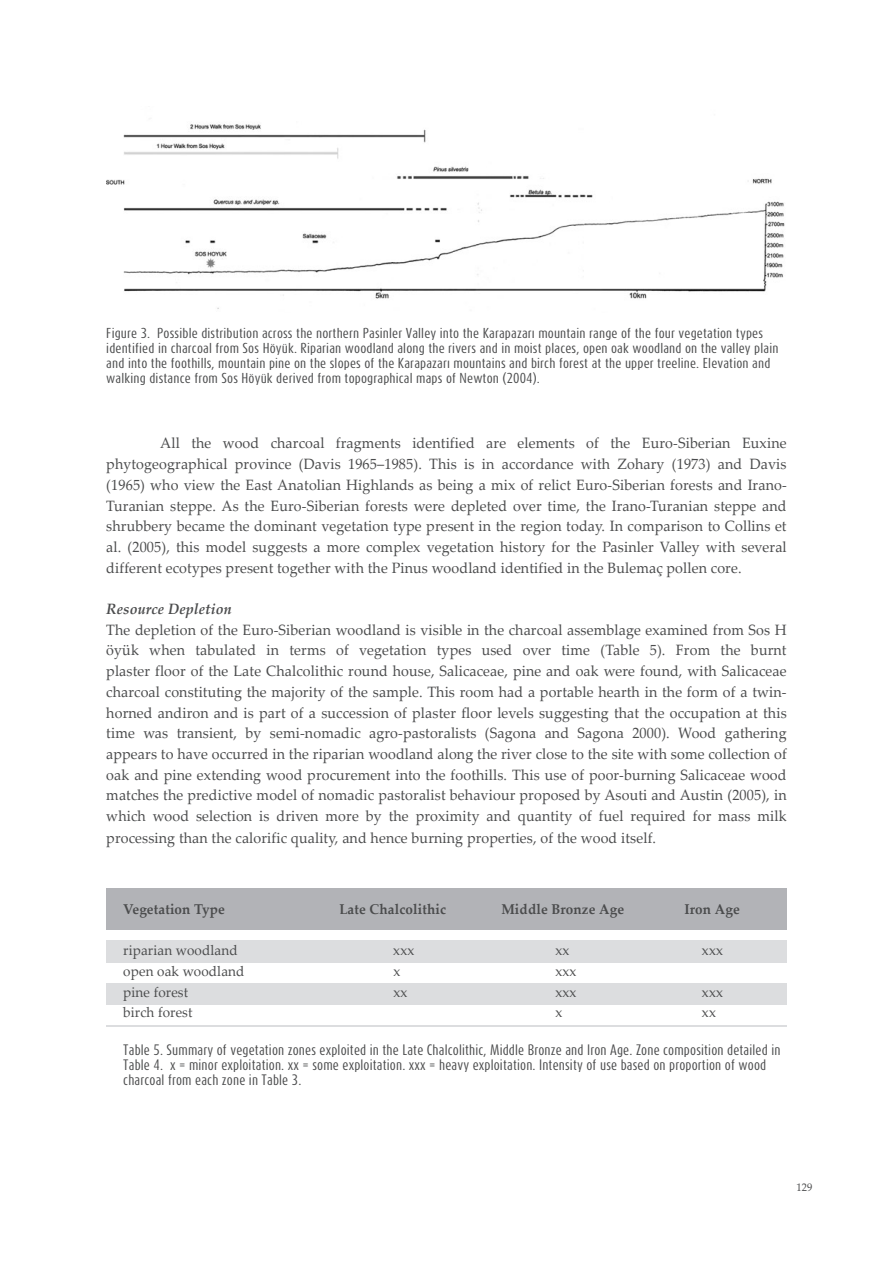
<style>
.page{position:relative;width:893px;height:1263px;background:#fff}
.page>*{position:absolute;margin:0;border:0;box-sizing:border-box;transform-origin:0 0}
.t1{font:15px/20.9px "Palatino Linotype";letter-spacing:.01em;color:#4b4c4d;text-align:justify;scale:.95 1}
.t2{font:italic 700 15px "Palatino Linotype";letter-spacing:.01em;color:#4b4c4d;scale:.95 1}
.t3{font:14.1px "Palatino Linotype";letter-spacing:.01em;color:#4b4c4d;scale:.95 1}
.t4{font:700 14.1px "Palatino Linotype";letter-spacing:.01em;color:#4b4c4d;scale:.95 1}
.t5{font:12.6px/15px "Dax Compact";letter-spacing:.01em;color:#4b4c4d;scale:1.05 1}
.t6{font:12px "Dax Compact";letter-spacing:.01em;color:#4b4c4d;scale:1.1 1}
.t7{font:10.95px "Palatino Linotype";color:#4b4c4d;scale:.95 1}
</style>
<div class="page">
<img style="left:106px;top:124px;width:679px;height:185px">
<div style="left:106px;top:983px;width:680px;height:21px;background:#dcdddf"></div>
<div style="left:106px;top:940px;width:680px;height:23px;background:#dcdddf"></div>
<div style="left:106px;top:889px;width:680px;height:41px;background:#b2b3b7"></div>
<hr style="left:106px;top:1025px;width:680px;height:1px;background:#dcdddf">
<p class="t6" style="left:106px;top:326px;width:598px">Figure 3. Possible distribution across the northern Pasinler Valley into the Karapazarı mountain range of the four vegetation types</p>
<p class="t6" style="left:106px;top:341px;width:613px">identified in charcoal from Sos Höyük. Riparian woodland along the rivers and in moist places, open oak woodland on the valley plain</p>
<p class="t6" style="left:106px;top:356px;width:605px">and into the foothills, mountain pine on the slopes of the Karapazarı mountains and birch forest at the upper treeline. Elevation and</p>
<p class="t6" style="left:106px;top:371px;width:396px">walking distance from Sos Höyük derived from topographical maps of Newton (2004).</p>
<p class="t1" style="left:106px;top:432px;width:718px;text-indent:54px">All the wood charcoal fragments identified are elements of the Euro-Siberian Euxine phytogeographical province (Davis 1965–1985). This is in accordance with Zohary (1973) and Davis (1965) who view the East Anatolian Highlands as being a mix of relict Euro-Siberian forests and Irano-Turanian steppe. As the Euro-Siberian forests were depleted over time, the Irano-Turanian steppe and shrubbery became the dominant vegetation type present in the region today. In comparison to Collins et al. (2005), this model suggests a more complex vegetation history for the Pasinler Valley with several different ecotypes present together with the Pinus woodland identified in the Bulemaç pollen core.</p>
<p class="t2" style="left:106px;top:598px;width:134px">Resource Depletion</p>
<p class="t1" style="left:106px;top:619px;width:718px">The depletion of the Euro-Siberian woodland is visible in the charcoal assemblage examined from Sos H öyük when tabulated in terms of vegetation types used over time (Table 5). From the burnt</p>
<p class="t1" style="left:106px;top:660px;width:718px">plaster floor of the Late Chalcolithic round house, Salicaceae, pine and oak were found, with Salicaceae charcoal constituting the majority of the sample. This room had a portable hearth in the form of a twin&shy;horned andiron and is part of a succession of plaster floor levels suggesting that the occupation at this time was transient, by semi-nomadic agro-pastoralists (Sagona and Sagona 2000). Wood gathering appears to have occurred in the riparian woodland along the river close to the site with some collection of oak and pine extending wood procurement into the foothills. This use of poor-burning Salicaceae wood matches the predictive model of nomadic pastoralist behaviour proposed by Asouti and Austin (2005), in which wood selection is driven more by the proximity and quantity of fuel required for mass milk processing than the calorific quality, and hence burning properties, of the wood itself.</p>
<p class="t4" style="left:123px;top:899px;width:108px">Vegetation Type</p>
<p class="t4" style="left:339px;top:899px;width:114px">Late Chalcolithic</p>
<p class="t4" style="left:501px;top:899px;width:131px">Middle Bronze Age</p>
<p class="t4" style="left:684px;top:899px;width:60px">Iron Age</p>
<p class="t3" style="left:123px;top:940px;width:122px">riparian woodland</p>
<p class="t3" style="left:393px;top:940px;width:24px">xxx</p>
<p class="t3" style="left:555px;top:940px;width:16px">xx</p>
<p class="t3" style="left:702px;top:940px;width:24px">xxx</p>
<p class="t3" style="left:123px;top:961px;width:129px">open oak woodland</p>
<p class="t3" style="left:393px;top:961px;width:9px">x</p>
<p class="t3" style="left:555px;top:961px;width:24px">xxx</p>
<p class="t3" style="left:123px;top:982px;width:70px">pine forest</p>
<p class="t3" style="left:393px;top:982px;width:16px">xx</p>
<p class="t3" style="left:555px;top:982px;width:24px">xxx</p>
<p class="t3" style="left:702px;top:982px;width:24px">xxx</p>
<p class="t3" style="left:123px;top:1002px;width:74px">birch forest</p>
<p class="t3" style="left:555px;top:1002px;width:9px">x</p>
<p class="t3" style="left:702px;top:1002px;width:16px">xx</p>
<p class="t5" style="left:123px;top:1041px;width:627px">Table 5. Summary of vegetation zones exploited in the Late Chalcolithic, Middle Bronze and Iron Age. Zone composition detailed in<br>Table 4. x = minor exploitation. xx = some exploitation. xxx = heavy exploitation. Intensity of use based on proportion of wood charcoal from each zone in Table 3.</p>
<p class="t7" style="left:796px;top:1179px;width:18px">129</p>
</div>
